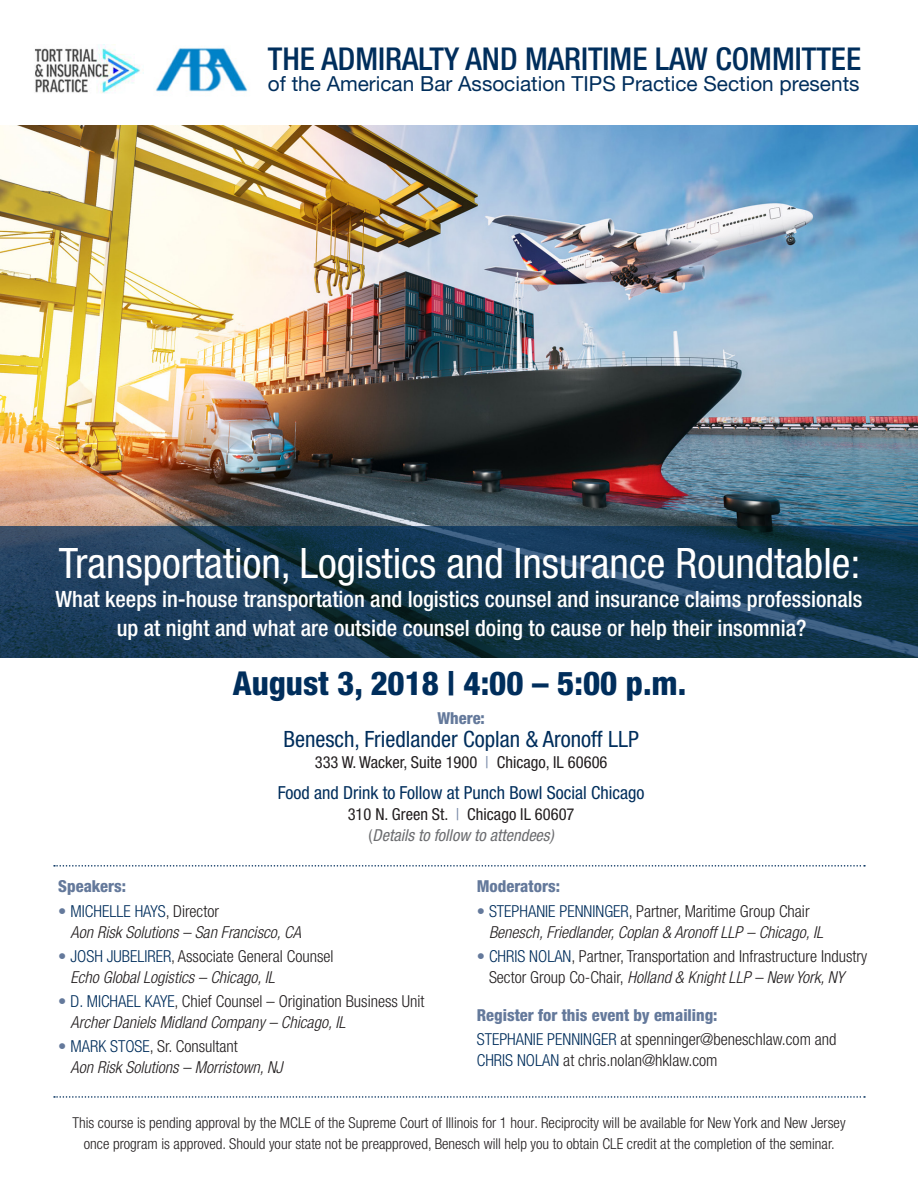
<style>
.page{position:relative;width:918px;height:1188px;background:#fff}
.page>*{position:absolute;margin:0;border:0;box-sizing:border-box;transform-origin:0 0}
.t1{font:condensed 42px "Helvetica Neue";color:#fff}
.t2{font:800 condensed 33px "Helvetica Neue";color:#002e5c}
.t3{font:500 condensed 31.5px "Helvetica Neue";color:#002e5c}
.Continued{font:500 condensed 22.5px "Helvetica Neue";color:#fff}
.t4{font:condensed 22.5px "Helvetica Neue";color:#002e5c}
.t5{font:20.7px "Helvetica Neue";color:#002e5c}
.t6{font:condensed 18px "Helvetica Neue";color:#002e5c}
.Text_10_12_5_HNLight{font:italic 300 condensed 16.5px/21px "Helvetica Neue";color:#231f20}
.Text_10_12_5_HNLight-2{font:300 condensed 16.5px "Helvetica Neue";color:#231f20}
.Text_10_12_5_HNLight-3{font:800 condensed 16.5px/24.3px "Helvetica Neue";color:#64799b}
.t7{font:condensed 16.5px "Helvetica Neue";color:#231f20}
.t8{font:italic condensed 16.5px/21px "Helvetica Neue";color:#6c6d70}
.Headlines_RuleAbove{font:italic 300 condensed 16.5px "Helvetica Neue";color:#231f20}
.Text_Subhead{font:300 condensed 16.5px "Helvetica Neue";color:#231f20}
.t9{font:300 condensed 16.5px "Helvetica Neue";color:#002e5c}
.Text_10_12_5_HNLight-4{font:300 condensed 15px/21px "Helvetica Neue";color:#231f20;text-align:center}
.s1{color:#7e8eab}
.s2{font-style:normal;color:#231f20}
.s3{font-style:normal}
.s4{color:#64799b}
.s5{color:#231f20}
.s6{color:#002e5c}
.s7{font-style:normal;color:#64799b}
.s8{font-style:normal;color:#002e5c}
.s9{font-weight:300;color:#002e5c}
.s10{font-weight:300;color:#231f20}
</style>
<div class="page">
<img style="left:0;top:125px;width:918px;height:401px">
<img style="left:34px;top:45px;width:110px;height:49px">
<svg style="left:0;top:526px;width:918px;height:132px;background:#173953"></svg>
<svg style="left:54px;top:865px;width:811px;height:2px"></svg>
<img style="left:155px;top:48px;width:93px;height:44px">
<svg style="left:54px;top:1096px;width:811px;height:2px"></svg>
<p class="t3" style="left:268px;top:40px;width:595px">THE ADMIRALTY AND MARITIME LAW COMMITTEE</p>
<p class="t5" style="left:268px;top:71px;width:593px">of the American Bar Association TIPS Practice Section presents</p>
<p class="t1" style="left:59px;top:539px;width:803px">Transportation, Logistics and Insurance Roundtable:</p>
<p class="Continued" style="left:56px;top:586px;width:808px">What keeps in-house transportation and logistics counsel and insurance claims professionals</p>
<p class="Continued" style="left:117px;top:614px;width:691px">up at night and what are outside counsel doing to cause or help their insomnia?</p>
<p class="t2" style="left:233px;top:662px;width:455px">August 3, 2018 | 4:00 – 5:00 p.m.</p>
<p class="Text_10_12_5_HNLight-3" style="left:437px;top:706px;width:49px">Where:</p>
<p class="t4" style="left:283px;top:726px;width:357px">Benesch, Friedlander Coplan &amp; Aronoff LLP</p>
<p class="t7" style="left:315px;top:752px;width:294px">333 W. Wacker, Suite 1900 <span class="s1">|</span> Chicago, IL 60606</p>
<p class="t6" style="left:278px;top:782px;width:368px">Food and Drink to Follow at Punch Bowl Social Chicago</p>
<p class="t7" style="left:348px;top:804px;width:113px">310 N. Green St. <span class="s1">|</span></p>
<p class="t8" style="left:369px;top:803px;width:207px;text-indent:99px"><span class="s2">Chicago IL 60607 </span><span class="s3">(</span>Details to follow to attendees)</p>
<p class="Text_10_12_5_HNLight-3" style="left:58px;top:874px;width:69px">Speakers:</p>
<p class="t9" style="left:58px;top:901px;width:162px"><span class="s4">•</span> MICHELLE HAYS<span class="s5">, Director</span></p>
<p class="Text_10_12_5_HNLight" style="left:71px;top:921px;width:232px">Aon Risk Solutions – San Francisco, CA</p>
<p class="Text_10_12_5_HNLight-2" style="left:58px;top:946px;width:277px"><span class="s4">•</span> <span class="s6">JOSH JUBELIRER</span>, Associate General Counsel</p>
<p class="Text_10_12_5_HNLight" style="left:71px;top:966px;width:206px">Echo Global Logistics – Chicago, IL</p>
<p class="Text_10_12_5_HNLight-2" style="left:58px;top:992px;width:368px"><span class="s4">•</span> <span class="s6">D. MICHAEL KAYE</span>, Chief Counsel – Origination Business Unit</p>
<p class="Headlines_RuleAbove" style="left:71px;top:1013px;width:276px">Archer Daniels Midland Company – Chicago, IL</p>
<p class="Text_Subhead" style="left:58px;top:1037px;width:181px"><span class="s4">•</span> <span class="s6">MARK STOSE</span>, Sr. Consultant</p>
<p class="Text_10_12_5_HNLight" style="left:71px;top:1057px;width:214px">Aon Risk Solutions – Morristown, NJ</p>
<p class="Text_10_12_5_HNLight-3" style="left:477px;top:874px;width:85px">Moderators:</p>
<p class="Text_10_12_5_HNLight" style="left:489px;top:900px;width:336px;text-indent:-12px"><span class="s7">•</span> <span class="s8">STEPHANIE PENNINGER</span><span class="s3">, Partner, Maritime Group Chair<br></span>Benesch, Friedlander, Coplan &amp; Aronoff LLP – Chicago, IL</p>
<p class="Text_10_12_5_HNLight-2" style="left:477px;top:946px;width:392px"><span class="s4">•</span> <span class="s6">CHRIS NOLAN</span>, Partner, Transportation and Infrastructure Industry</p>
<p class="Text_10_12_5_HNLight" style="left:489px;top:966px;width:357px"><span class="s3">Sector Group Co-Chair,</span> Holland &amp; Knight LLP – New York, NY</p>
<p class="Text_10_12_5_HNLight-3" style="left:477px;top:1002px;width:361px">Register for this event by emailing:<br><span class="s9">STEPHANIE PENNINGER</span> <span class="s10">at spenninger@beneschlaw.com and</span></p>
<p class="Text_10_12_5_HNLight-2" style="left:477px;top:1050px;width:242px"><span class="s6">CHRIS NOLAN</span> at chris.nolan@hklaw.com</p>
<p class="Text_10_12_5_HNLight-4" style="left:72px;top:1112px;width:775px">This course is pending approval by the MCLE of the Supreme Court of Illinois for 1 hour. Reciprocity will be available for New York and New Jersey once program is approved. Should your state not be preapproved, Benesch will help you to obtain CLE credit at the completion of the seminar.</p>
</div>
